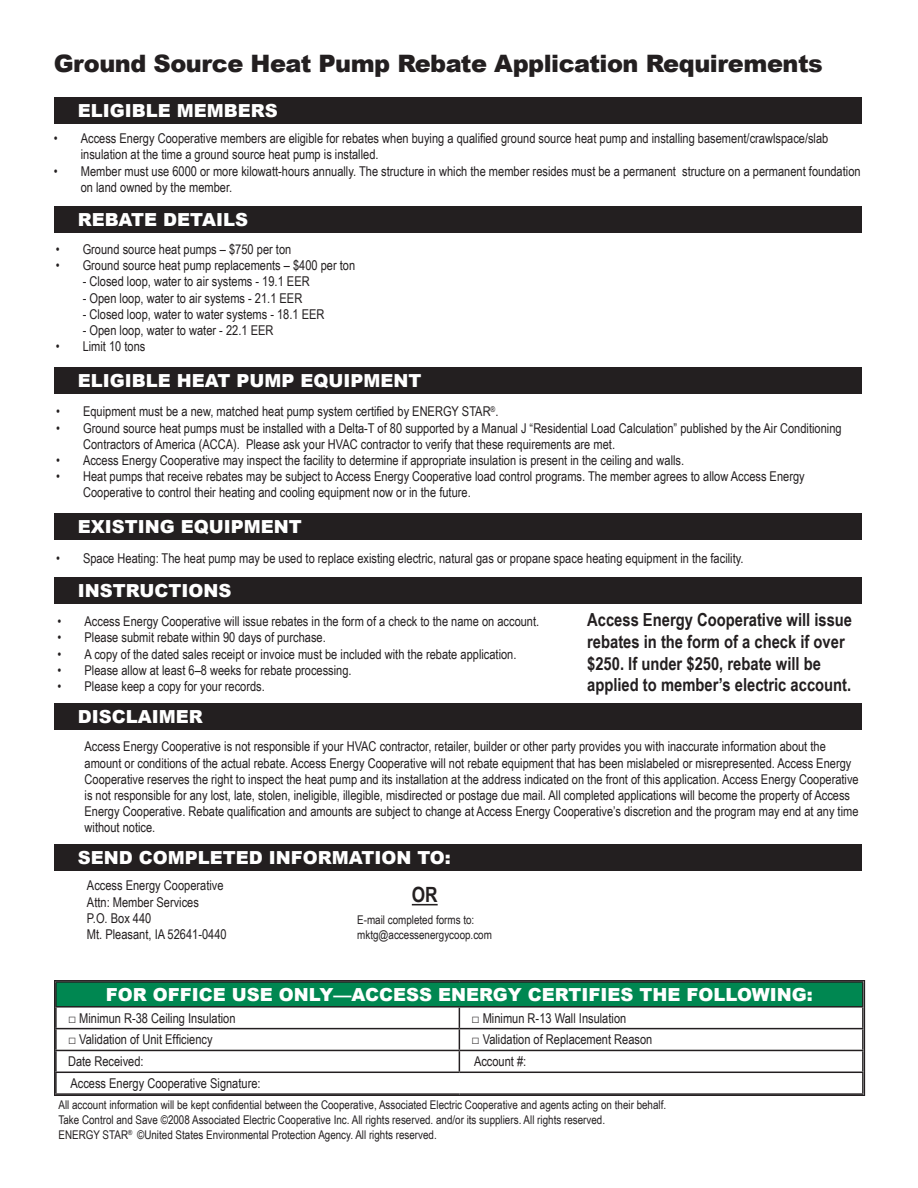
<style>
.page{position:relative;width:918px;height:1188px;background:#fff}
.page>*{position:absolute;margin:0;border:0;box-sizing:border-box;transform-origin:0 0}
.t1{font:900 24px "Arial";letter-spacing:-.02em;color:#231f20}
.t2{font:700 21px "Arial Narrow";color:#231f20}
.t3{font:900 18px "Arial";color:#fff}
.t4{font:700 18px/21.6px "Arial Narrow";color:#231f20}
.t5{font:13.5px/16.2px "Arial Narrow";color:#231f20}
.t6{font:12px "Arial Narrow";color:#231f20}
</style>
<div class="page">
<div style="left:54px;top:98px;width:807px;height:26px;background:#231f20"></div>
<div style="left:54px;top:207px;width:807px;height:26px;background:#231f20"></div>
<div style="left:54px;top:845px;width:807px;height:26px;background:#231f20"></div>
<div style="left:54px;top:578px;width:807px;height:26px;background:#231f20"></div>
<div style="left:54px;top:704px;width:807px;height:26px;background:#231f20"></div>
<div style="left:56px;top:982px;width:807px;height:25px;background:#008751"></div>
<hr style="left:55px;top:981px;width:404px;height:2px;background:#231f20">
<hr style="left:55px;top:983px;width:2px;height:23px;background:#231f20">
<hr style="left:459px;top:981px;width:405px;height:2px;background:#231f20">
<hr style="left:862px;top:983px;width:2px;height:23px;background:#231f20">
<hr style="left:55px;top:1006px;width:404px;height:2px;background:#231f20">
<hr style="left:55px;top:1008px;width:2px;height:20px;background:#231f20">
<hr style="left:459px;top:1006px;width:405px;height:2px;background:#231f20">
<hr style="left:862px;top:1008px;width:2px;height:20px;background:#231f20">
<hr style="left:55px;top:1028px;width:404px;height:1px;background:#231f20">
<hr style="left:55px;top:1029px;width:2px;height:21px;background:#231f20">
<hr style="left:459px;top:1028px;width:405px;height:1px;background:#231f20">
<hr style="left:862px;top:1029px;width:2px;height:21px;background:#231f20">
<hr style="left:55px;top:1050px;width:404px;height:1px;background:#231f20">
<hr style="left:55px;top:1051px;width:2px;height:21px;background:#231f20">
<hr style="left:459px;top:1050px;width:405px;height:1px;background:#231f20">
<svg style="left:459px;top:1008px;width:1px;height:64px"></svg>
<hr style="left:862px;top:1051px;width:2px;height:21px;background:#231f20">
<hr style="left:55px;top:1072px;width:404px;height:1px;background:#231f20">
<hr style="left:55px;top:1073px;width:2px;height:20px;background:#231f20">
<hr style="left:459px;top:1072px;width:405px;height:1px;background:#231f20">
<hr style="left:862px;top:1073px;width:2px;height:20px;background:#231f20">
<hr style="left:55px;top:1093px;width:404px;height:2px;background:#231f20">
<hr style="left:459px;top:1093px;width:405px;height:2px;background:#231f20">
<div style="left:54px;top:980px;width:811px;height:116px;border:1px solid #231f20"></div>
<div style="left:54px;top:368px;width:807px;height:26px;background:#231f20"></div>
<div style="left:54px;top:514px;width:807px;height:26px;background:#231f20"></div>
<svg style="left:412px;top:904px;width:26px;height:1px"></svg>
<p class="t1" style="left:54px;top:46px;width:771px">Ground Source Heat Pump Rebate Application Requirements</p>
<p class="t3" style="left:78px;top:98px;width:201px">ELIGIBLE MEMBERS</p>
<p class="t5" style="left:81px;top:130px;width:749px;text-indent:-27px">• Access Energy Cooperative members are eligible for rebates when buying a qualified ground source heat pump and installing basement/crawlspace/slab insulation at the time a ground source heat pump is installed.</p>
<p class="t5" style="left:81px;top:162px;width:781px;text-indent:-27px">• Member must use 6000 or more kilowatt-hours annually. The structure in which the member resides must be a permanent structure on a permanent foundation on land owned by the member.</p>
<p class="t3" style="left:78px;top:207px;width:172px">REBATE DETAILS</p>
<p class="t5" style="left:56px;top:241px;width:237px">• Ground source heat pumps – $750 per ton</p>
<p class="t5" style="left:56px;top:257px;width:301px">• Ground source heat pump replacements – $400 per ton</p>
<p class="t5" style="left:83px;top:273px;width:229px">- Closed loop, water to air systems - 19.1 EER</p>
<p class="t5" style="left:83px;top:289px;width:221px">- Open loop, water to air systems - 21.1 EER</p>
<p class="t5" style="left:83px;top:305px;width:243px">- Closed loop, water to water systems - 18.1 EER</p>
<p class="t5" style="left:83px;top:322px;width:192px">- Open loop, water to water - 22.1 EER</p>
<p class="t5" style="left:56px;top:338px;width:91px">• Limit 10 tons</p>
<p class="t3" style="left:78px;top:368px;width:345px">ELIGIBLE HEAT PUMP EQUIPMENT</p>
<p class="t5" style="left:56px;top:403px;width:444px">• Equipment must be a new, matched heat pump system certified by ENERGY STAR<sup>®</sup>.</p>
<p class="t5" style="left:83px;top:419px;width:760px;text-indent:-27px">• Ground source heat pumps must be installed with a Delta-T of 80 supported by a Manual J “Residential Load Calculation” published by the Air Conditioning<br>Contractors of America (ACCA). Please ask your HVAC contractor to verify that these requirements are met.</p>
<p class="t5" style="left:56px;top:452px;width:630px">• Access Energy Cooperative may inspect the facility to determine if appropriate insulation is present in the ceiling and walls.</p>
<p class="t5" style="left:83px;top:468px;width:723px;text-indent:-27px">• Heat pumps that receive rebates may be subject to Access Energy Cooperative load control programs. The member agrees to allow Access Energy<br>Cooperative to control their heating and cooling equipment now or in the future.</p>
<p class="t3" style="left:78px;top:514px;width:225px">EXISTING EQUIPMENT</p>
<p class="t5" style="left:56px;top:550px;width:689px">• Space Heating: The heat pump may be used to replace existing electric, natural gas or propane space heating equipment in the facility.</p>
<p class="t3" style="left:78px;top:578px;width:155px">INSTRUCTIONS</p>
<p class="t5" style="left:58px;top:613px;width:483px">• Access Energy Cooperative will issue rebates in the form of a check to the name on account.</p>
<p class="t5" style="left:58px;top:629px;width:270px">• Please submit rebate within 90 days of purchase.</p>
<p class="t5" style="left:58px;top:645px;width:460px">• A copy of the dated sales receipt or invoice must be included with the rebate application.</p>
<p class="t5" style="left:58px;top:661px;width:296px">• Please allow at least 6–8 weeks for rebate processing.</p>
<p class="t5" style="left:58px;top:678px;width:209px">• Please keep a copy for your records.</p>
<p class="t3" style="left:78px;top:704px;width:127px">DISCLAIMER</p>
<p class="t4" style="left:587px;top:608px;width:266px">Access Energy Cooperative will issue rebates in the form of a check if over $250. If under $250, rebate will be applied to member’s electric account.</p>
<p class="t5" style="left:85px;top:738px;width:776px">Access Energy Cooperative is not responsible if your HVAC contractor, retailer, builder or other party provides you with inaccurate information about the amount or conditions of the actual rebate. Access Energy Cooperative will not rebate equipment that has been mislabeled or misrepresented. Access Energy Cooperative reserves the right to inspect the heat pump and its installation at the address indicated on the front of this application. Access Energy Cooperative is not responsible for any lost, late, stolen, ineligible, illegible, misdirected or postage due mail. All completed applications will become the property of Access Energy Cooperative. Rebate qualification and amounts are subject to change at Access Energy Cooperative’s discretion and the program may end at any time without notice.</p>
<p class="t3" style="left:78px;top:845px;width:375px">SEND COMPLETED INFORMATION TO:</p>
<p class="t5" style="left:87px;top:877px;width:138px">Access Energy Cooperative</p>
<p class="t5" style="left:87px;top:893px;width:113px">Attn: Member Services</p>
<p class="t5" style="left:87px;top:909px;width:66px">P.O. Box 440</p>
<p class="t5" style="left:87px;top:926px;width:141px">Mt. Pleasant, IA 52641-0440</p>
<p class="t2" style="left:412px;top:879px;width:27px">OR</p>
<p class="t6" style="left:357px;top:911px;width:119px">E-mail completed forms to:</p>
<p class="t6" style="left:357px;top:926px;width:136px">mktg@accessenergycoop.com</p>
<p class="t3" style="left:106px;top:981px;width:709px">FOR OFFICE USE ONLY—ACCESS ENERGY CERTIFIES THE FOLLOWING:</p>
<p class="t5" style="left:68px;top:1009px;width:169px">□ Minimun R-38 Ceiling Insulation</p>
<p class="t5" style="left:472px;top:1009px;width:156px">□ Minimun R-13 Wall Insulation</p>
<p class="t5" style="left:68px;top:1031px;width:146px">□ Validation of Unit Efficiency</p>
<p class="t5" style="left:472px;top:1031px;width:182px">□ Validation of Replacement Reason</p>
<p class="t5" style="left:68px;top:1053px;width:77px">Date Received:</p>
<p class="t5" style="left:474px;top:1053px;width:54px">Account #:</p>
<p class="t5" style="left:71px;top:1075px;width:192px">Access Energy Cooperative Signature:</p>
<p class="t6" style="left:58px;top:1096px;width:609px">All account information will be kept confidential between the Cooperative, Associated Electric Cooperative and agents acting on their behalf.</p>
<p class="t6" style="left:58px;top:1111px;width:548px">Take Control and Save ©2008 Associated Electric Cooperative Inc. All rights reserved. and/or its suppliers. All rights reserved.</p>
<p class="t6" style="left:58px;top:1126px;width:380px">ENERGY STAR<sup>®</sup> ©United States Environmental Protection Agency. All rights reserved.</p>
</div>
